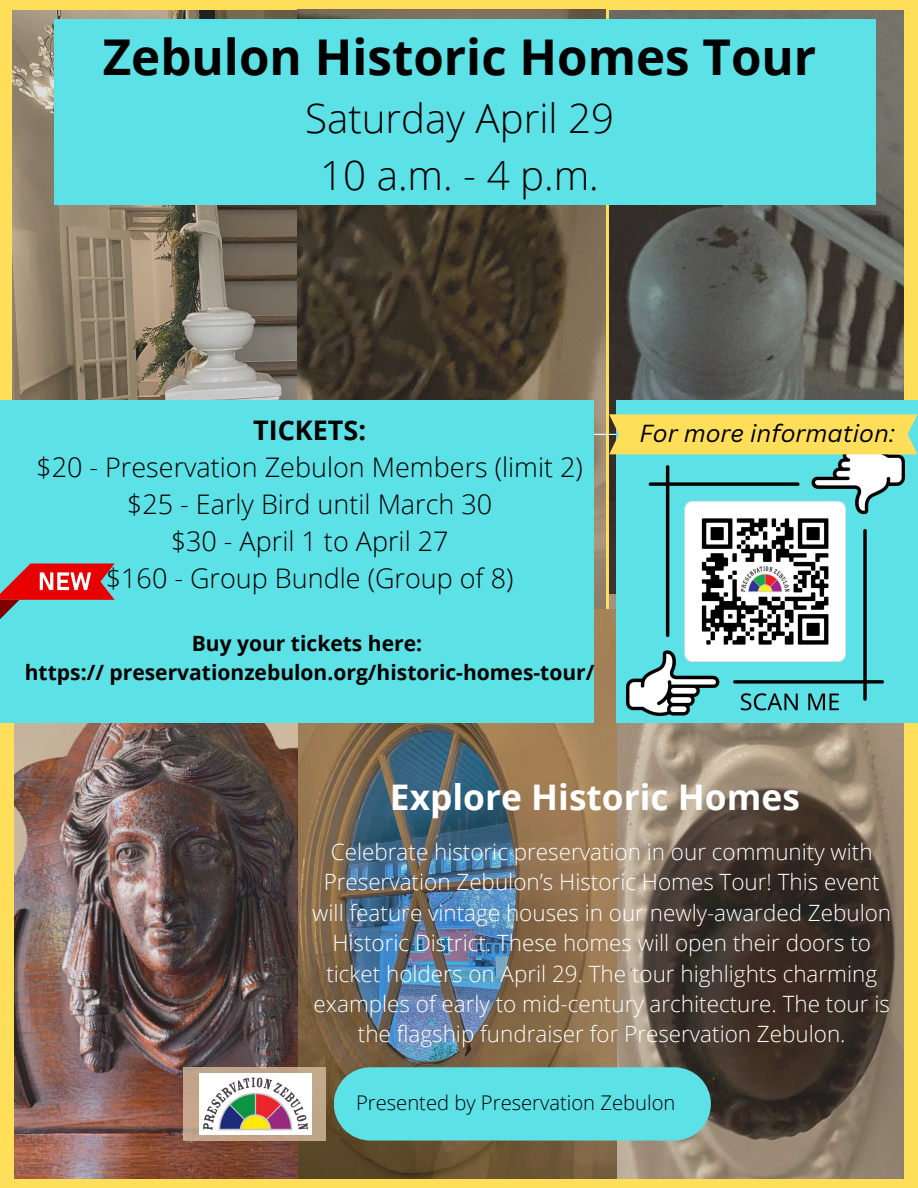
<style>
.page{position:relative;width:918px;height:1188px;background:#ffde59}
.page>*{position:absolute;margin:0;border:0;box-sizing:border-box;transform-origin:0 0}
.t1{font:700 49.35px "Open Sans";color:#000}
.t2{font:300 40.35px/56.2px "Open Sans";color:#000;text-align:center}
.t3{font:700 35.25px "Open Sans";color:#fff}
.t4{font:300 27px/37.2px "Open Sans";color:#000;text-align:center}
.t5{font:700 27px "Open Sans";color:#000}
.t6{font:italic 24px "Canva Sans";color:#000}
.t7{font:300 22.5px/30.3px "Open Sans";color:#fff;text-align:center}
.t8{font:700 21px/29.2px "Open Sans";color:#000;text-align:center}
.t9{font:300 20.25px "Open Sans";color:#000}
</style>
<div class="page">
<img style="left:14px;top:723px;width:285px;height:456px">
<img style="left:13px;top:11px;width:284px;height:390px">
<img style="left:609px;top:11px;width:295px;height:1168px">
<img style="left:297px;top:10px;width:309px;height:599px">
<img style="left:299px;top:610px;width:318px;height:569px">
<div style="left:334px;top:1067px;width:377px;height:73px;background:#5ce1e6"></div>
<svg style="left:184px;top:1067px;width:142px;height:73px;background:#c4aa91"></svg>
<img style="left:199px;top:1074px;width:113px;height:60px">
<div style="left:54px;top:20px;width:822px;height:185px;background:#5ce1e6"></div>
<div style="left:617px;top:401px;width:301px;height:322px;background:#5ce1e6"></div>
<img style="left:626px;top:454px;width:278px;height:261px">
<div style="left:0;top:401px;width:594px;height:322px;background:#5ce1e6"></div>
<svg style="left:0;top:564px;width:115px;height:55px"></svg>
<svg style="left:594px;top:414px;width:323px;height:40px;background:#f5d85c"></svg>
<h1 class="t1" style="left:103px;top:22px;width:715px">Zebulon Historic Homes Tour</h1>
<h2 class="t2" style="left:305px;top:89px;width:311px">Saturday April 29<br>10 a.m. - 4 p.m.</h2>
<p class="t5" style="left:253px;top:411px;width:114px">TICKETS:</p>
<p class="t4" style="left:36px;top:448px;width:548px">$20 - Preservation Zebulon Members (limit 2) $25 - Early Bird until March 30<br>$30 - April 1 to April 27<br>$160 - Group Bundle (Group of 8)</p>
<p class="t8" style="left:25px;top:628px;width:571px">Buy your tickets here:<br>https:// preservationzebulon.org/historic-homes-tour/</p>
<p class="t6" style="left:639px;top:416px;width:257px">For more information:</p>
<h3 class="t3" style="left:390px;top:772px;width:411px">Explore Historic Homes</h3>
<p class="t7" style="left:312px;top:836px;width:580px">Celebrate historic preservation in our community with Preservation Zebulon’s Historic Homes Tour! This event will feature vintage houses in our newly-awarded Zebulon Historic District. These homes will open their doors to ticket holders on April 29. The tour highlights charming examples of early to mid-century architecture. The tour is the flagship fundraiser for Preservation Zebulon.</p>
<p class="t9" style="left:356px;top:1088px;width:321px">Presented by Preservation Zebulon</p>
</div>
